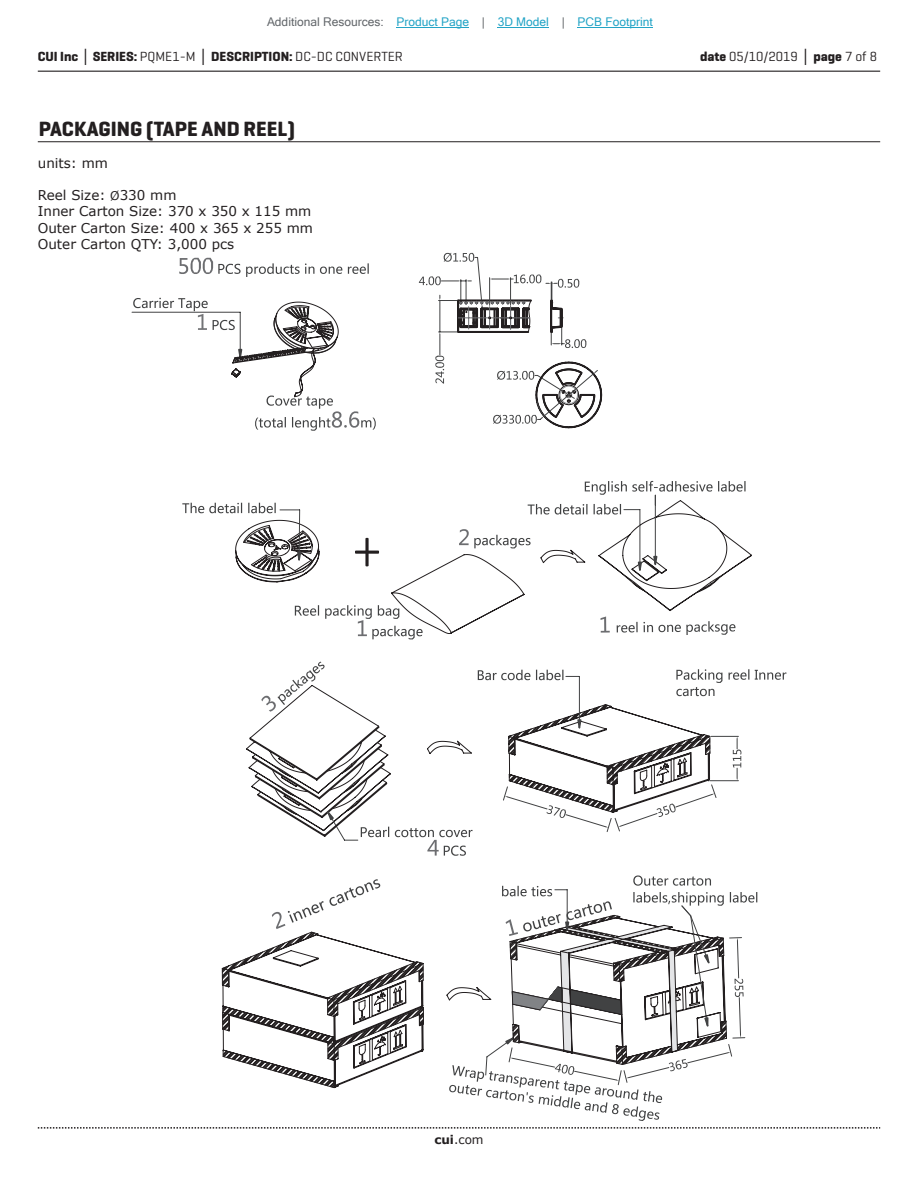
<style>
.page{position:relative;width:918px;height:1188px;background:#fff}
.page>*{position:absolute;margin:0;border:0;box-sizing:border-box;transform-origin:0 0}
.t1{font:700 21px "Geogrotesque";color:#231f20}
.t2{font:13.5px/16.2px "Verdana";color:#231f20}
.t3{font:700 13.5px "Geogrotesque";color:#231f20}
.t4{font:13.5px "Geogrotesque";color:#231f20}
.t5{font:12px "Microsoft Sans Serif";color:#23a4c6}
.t6{font:12px "Verdana";color:#231f20}
.s1{color:#63676b}
.s2{font-family:"Verdana"}
.s3{font-weight:400}
.s4{font-weight:700}
.s5{font-family:"Verdana";font-weight:700}
.s6{font-size:12px}
</style>
<div class="page">
<hr style="left:38px;top:71px;width:842px;height:1px;background:#231f20">
<svg style="left:38px;top:1127px;width:842px;height:2px"></svg>
<hr style="left:38px;top:141px;width:842px;height:1px;background:#231f20">
<hr style="left:132px;top:312px;width:108px;height:1px;background:#414243">
<svg style="left:221px;top:879px;width:203px;height:210px"></svg>
<svg style="left:133px;top:253px;width:470px;height:178px"></svg>
<svg style="left:449px;top:876px;width:308px;height:245px"></svg>
<svg style="left:182px;top:481px;width:570px;height:158px"></svg>
<svg style="left:246px;top:662px;width:540px;height:194px"></svg>
<hr style="left:397px;top:27px;width:72px;height:1px;background:#23a4c6">
<hr style="left:498px;top:27px;width:51px;height:1px;background:#23a4c6">
<hr style="left:578px;top:27px;width:75px;height:1px;background:#23a4c6">
<p class="t5" style="left:267px;top:15px;width:387px"><span class="s1">Additional Resources:</span> Product Page <span class="s1">|</span> 3D Model <span class="s1">|</span> PCB Footprint</p>
<p class="t3" style="left:38px;top:48px;width:367px">CUI Inc <span class="s2">│</span> SERIES: <span class="s3">PQME1-M</span> <span class="s2">│</span> DESCRIPTION: <span class="s3">DC-DC CONVERTER</span></p>
<p class="t4" style="left:700px;top:48px;width:179px"><span class="s4">date</span> 05/10/2019 <span class="s5">│</span> <span class="s4">page</span> 7 of 8</p>
<h1 class="t1" style="left:39px;top:116px;width:258px">PACKAGING (TAPE AND REEL)</h1>
<p class="t2" style="left:38px;top:155px;width:72px">units: mm</p>
<p class="t2" style="left:38px;top:187px;width:277px">Reel Size: <span class="s6">Ø</span>330 mm<br>Inner Carton Size: 370 x 350 x 115 mm<br>Outer Carton Size: 400 x 365 x 255 mm<br>Outer Carton QTY: 3,000 pcs</p>
<p class="t6" style="left:434px;top:1131px;width:51px"><span class="s4">cui</span>.com</p>
</div>
